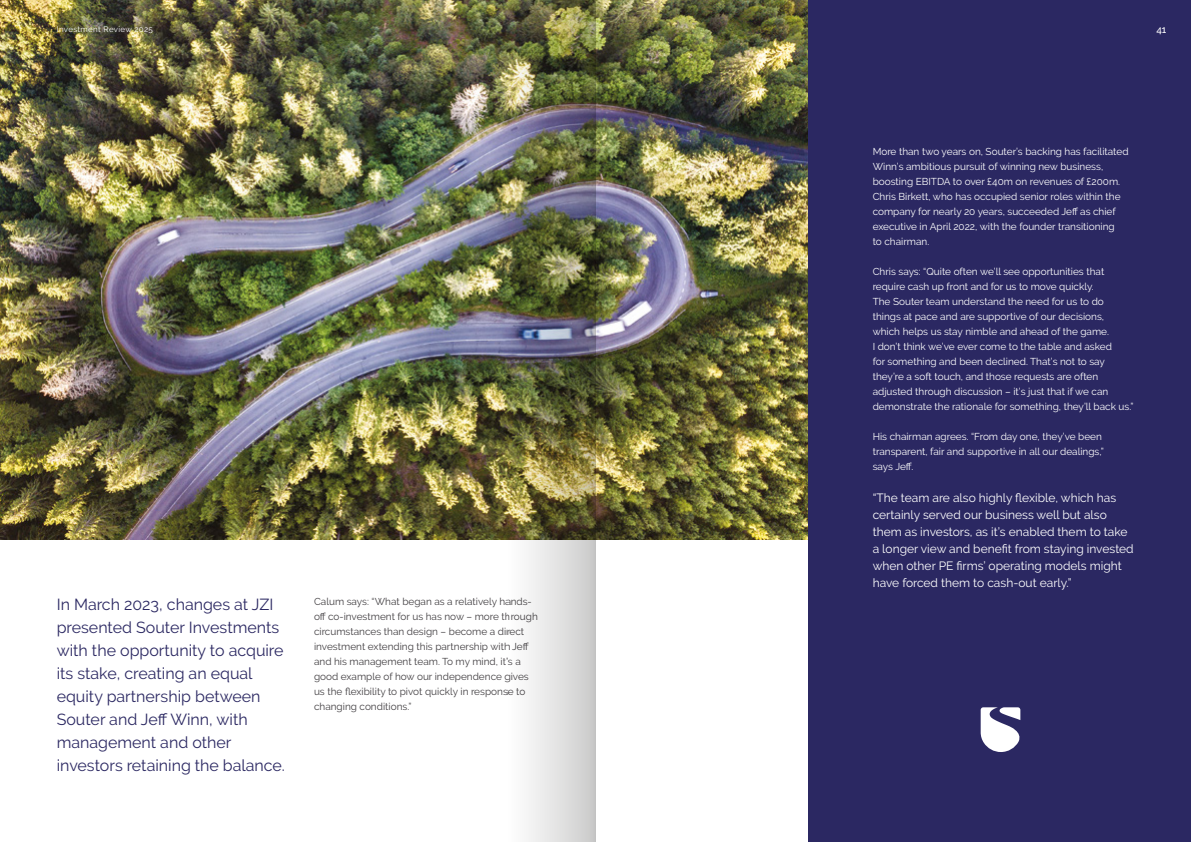
<style>
.page{position:relative;width:1191px;height:842px;background:#fff}
.page>*{position:absolute;margin:0;border:0;box-sizing:border-box;transform-origin:0 0}
.t1{font:16px/23px "Raleway";color:#2b2862}
.t2{font:12px/17px "Raleway";color:#fff}
.t3{font:10px/15px "Raleway";color:#fff}
.t4{font:10px/15px "Raleway";color:#423f42}
.t5{font:500 10px "Raleway";color:#fff}
.t6{font:8px "Raleway";letter-spacing:.04em;color:#fff}
</style>
<div class="page">
<img style="left:0;top:0;width:808px;height:539px">
<div style="left:808px;top:0;width:383px;height:842px;background:#2b2862"></div>
<svg style="left:980px;top:707px;width:41px;height:45px"></svg>
<img style="left:507px;top:0;width:88px;height:842px">
<p class="t6" style="left:57px;top:25px;width:98px">Investment Review 2025</p>
<p class="t5" style="left:1156px;top:24px;width:12px">41</p>
<h1 class="t1" style="left:57px;top:593px;width:230px">In March 2023, changes at JZI presented Souter Investments with the opportunity to acquire its stake, creating an equal equity partnership between<br>Souter and Jeff Winn, with management and other investors retaining the balance.</h1>
<p class="t4" style="left:314px;top:594px;width:225px">Calum says: “What began as a relatively hands&shy;off co-investment for us has now – more through circumstances than design – become a direct investment extending this partnership with Jeff and his management team. To my mind, it’s a good example of how our independence gives us the flexibility to pivot quickly in response to changing conditions.”</p>
<p class="t3" style="left:872px;top:144px;width:257px">More than two years on, Souter’s backing has facilitated Winn’s ambitious pursuit of winning new business, boosting EBITDA to over £40m on revenues of £200m.<br>Chris Birkett, who has occupied senior roles within the company for nearly 20 years, succeeded Jeff as chief executive in April 2022, with the founder transitioning<br>to chairman.</p>
<p class="t3" style="left:872px;top:264px;width:262px">Chris says: “Quite often we’ll see opportunities that require cash up front and for us to move quickly.<br>The Souter team understand the need for us to do things at pace and are supportive of our decisions, which helps us stay nimble and ahead of the game.<br>I don’t think we’ve ever come to the table and asked<br>for something and been declined. That’s not to say they’re a soft touch, and those requests are often adjusted through discussion – it’s just that if we can demonstrate the rationale for something, they’ll back us.”</p>
<p class="t3" style="left:872px;top:429px;width:233px">His chairman agrees. “From day one, they’ve been transparent, fair and supportive in all our dealings,” says Jeff.</p>
<p class="t2" style="left:872px;top:490px;width:262px">“The team are also highly flexible, which has certainly served our business well but also them as investors, as it’s enabled them to take a longer view and benefit from staying invested when other PE firms’ operating models might have forced them to cash-out early.”</p>
</div>
